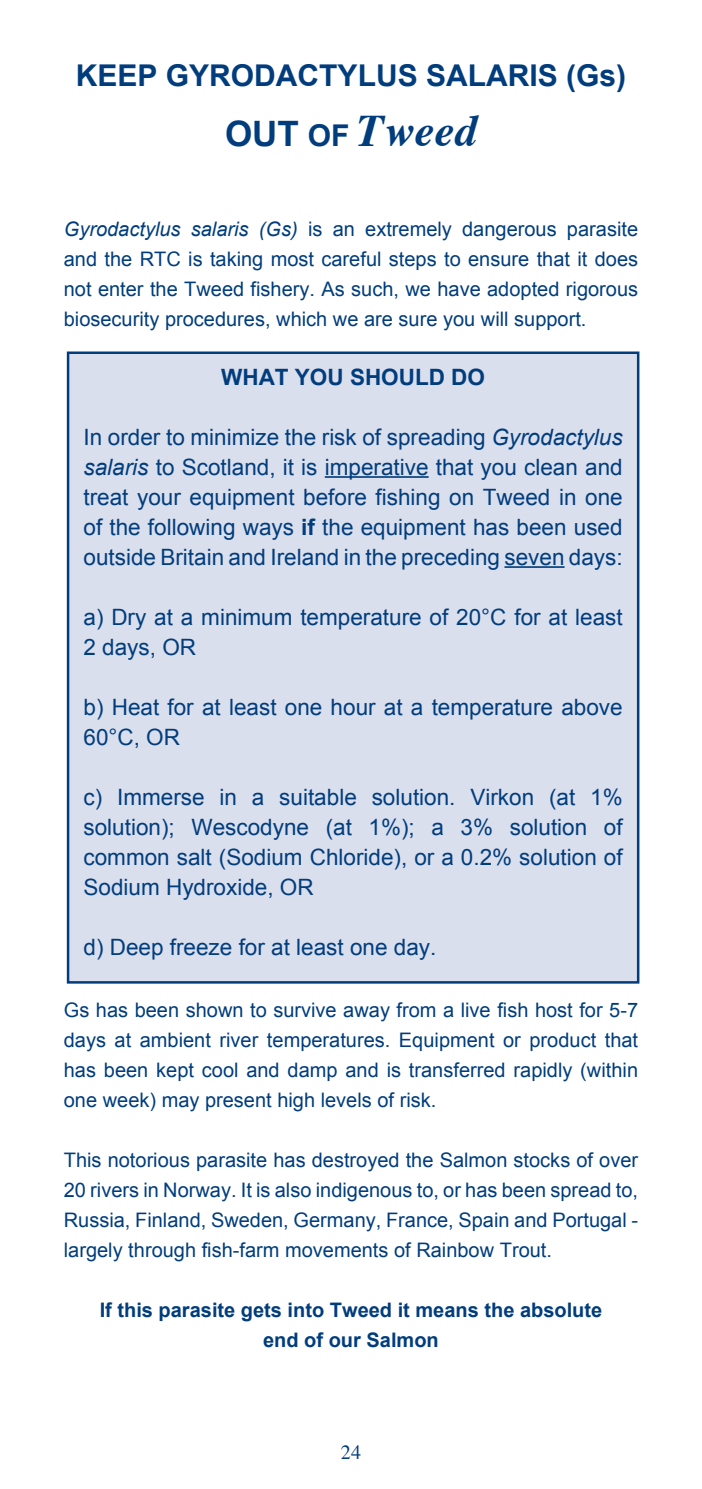
<style>
.page{position:relative;width:702px;height:1489px;background:#fff}
.page>*{position:absolute;margin:0;border:0;box-sizing:border-box;transform-origin:0 0}
.t1{font:italic 700 45px "Times";color:#013d7d}
.t2{font:700 30px "Arial";color:#013d7d}
.t3{font:22.5px/30px "Arial";color:#013d7d;text-align:justify}
.t4{font:700 22.5px "Arial";color:#013d7d}
.t5{font:20px/30px "Arial";color:#013d7d;text-align:justify}
.t6{font:700 20px/30px "Arial";color:#013d7d;text-align:center}
.t7{font:20px "Times";color:#013d7d}
.s1{font-family:"Arial";font-style:normal;font-size:35px}
.s2{font-family:"Arial";font-style:normal;font-size:30px}
.s3{font-style:italic}
.s4{font-weight:700}
</style>
<div class="page">
<div style="left:68px;top:353px;width:570px;height:629px;background:#dadfed"></div>
<hr style="left:325px;top:476px;width:103px;height:2px;background:#013d7d">
<hr style="left:504px;top:566px;width:60px;height:2px;background:#013d7d">
<h2 class="t2" style="left:76px;top:56px;width:552px">KEEP GYRODACTYLUS SALARIS (Gs)</h2>
<h1 class="t1" style="left:225px;top:89px;width:253px"><span class="s1">OUT</span> <span class="s2">OF</span> Tweed</h1>
<p class="t5" style="left:64px;top:214px;width:576px"><span class="s3">Gyrodactylus salaris (Gs)</span> is an extremely dangerous parasite and the RTC is taking most careful steps to ensure that it does not enter the Tweed fishery. As such, we have adopted rigorous biosecurity procedures, which we are sure you will support.</p>
<p class="t4" style="left:221px;top:362px;width:265px">WHAT YOU SHOULD DO</p>
<p class="t3" style="left:83px;top:422px;width:540px">In order to minimize the risk of spreading <span class="s3">Gyrodactylus salaris</span> to Scotland, it is imperative that you clean and treat your equipment before fishing on Tweed in one of the following ways <span class="s4">if</span> the equipment has been used outside Britain and Ireland in the preceding seven days:</p>
<p class="t3" style="left:83px;top:602px;width:540px">a) Dry at a minimum temperature of 20°C for at least<br>2 days, OR</p>
<p class="t3" style="left:83px;top:692px;width:540px">b) Heat for at least one hour at a temperature above<br>60°C, OR</p>
<p class="t3" style="left:83px;top:782px;width:540px">c) Immerse in a suitable solution. Virkon (at 1% solution); Wescodyne (at 1%); a 3% solution of common salt (Sodium Chloride), or a 0.2% solution of Sodium Hydroxide, OR</p>
<p class="t3" style="left:83px;top:932px;width:354px">d) Deep freeze for at least one day.</p>
<p class="t5" style="left:64px;top:994px;width:576px">Gs has been shown to survive away from a live fish host for 5-7 days at ambient river temperatures. Equipment or product that has been kept cool and damp and is transferred rapidly (within one week) may present high levels of risk.</p>
<p class="t5" style="left:64px;top:1144px;width:575px">This notorious parasite has destroyed the Salmon stocks of over 20 rivers in Norway. It is also indigenous to, or has been spread to, Russia, Finland, Sweden, Germany, France, Spain and Portugal - largely through fish-farm movements of Rainbow Trout.</p>
<p class="t6" style="left:100px;top:1295px;width:504px">If this parasite gets into Tweed it means the absolute end of our Salmon</p>
<p class="t7" style="left:341px;top:1433px;width:21px">24</p>
</div>
